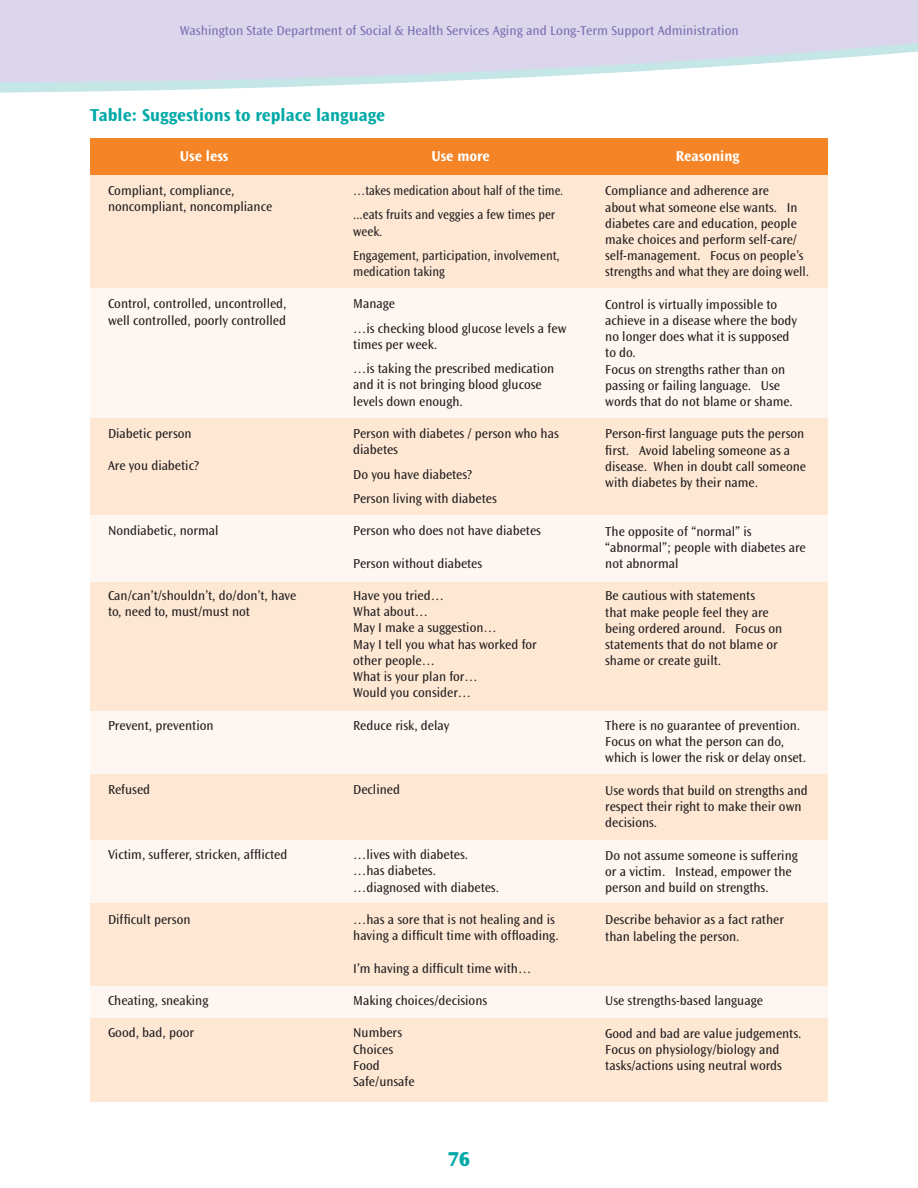
<style>
.page{position:relative;width:918px;height:1188px;background:#fff}
.page>*{position:absolute;margin:0;border:0;box-sizing:border-box;transform-origin:0 0}
.t1{font:800 21px "Ocean Sans Std";color:#00a9a7}
.t2{font:700 18px "Ocean Sans Std";color:#00a9a7}
.t3{font:700 15px "Ocean Sans Std";color:#fff}
.t4{font:13.5px/16.2px "Ocean Sans Std";color:#231f20}
.t5{font:13.5px/16.2px "Ocean Sans Std";color:#231f20;scale:.93 1}
.t6{font:13.5px "Ocean Sans Std";color:#7d70b3}
.t7{font:13.5px "Ocean Sans Std";color:#231f20;scale:.9 1}
</style>
<div class="page">
<div style="left:90px;top:147px;width:738px;height:955px;background:#fee8d4"></div>
<div style="left:90px;top:986px;width:738px;height:32px;background:#fef7f1"></div>
<div style="left:90px;top:840px;width:738px;height:63px;background:#fef7f1"></div>
<div style="left:90px;top:711px;width:738px;height:63px;background:#fef7f1"></div>
<div style="left:90px;top:516px;width:738px;height:66px;background:#fef7f1"></div>
<svg style="left:0;top:0;width:918px;height:93px;fill:#dbd6eb"></svg>
<div style="left:90px;top:138px;width:738px;height:36px;background:#f58427"></div>
<div style="left:90px;top:288px;width:738px;height:130px;background:#fef7f1"></div>
<p class="t6" style="left:180px;top:23px;width:561px">Washington State Department of Social &amp; Health Services Aging and Long-Term Support Administration</p>
<p class="t2" style="left:90px;top:105px;width:297px">Table: Suggestions to replace language</p>
<p class="t3" style="left:180px;top:148px;width:50px">Use less</p>
<p class="t4" style="left:108px;top:183px;width:166px">Compliant, compliance, noncompliant, noncompliance</p>
<p class="t4" style="left:108px;top:296px;width:180px">Control, controlled, uncontrolled, well controlled, poorly controlled</p>
<p class="t4" style="left:108px;top:426px;width:85px">Diabetic person</p>
<p class="t4" style="left:108px;top:458px;width:93px">Are you diabetic?</p>
<p class="t4" style="left:108px;top:523px;width:112px">Nondiabetic, normal</p>
<p class="t4" style="left:108px;top:588px;width:190px">Can/can’t/shouldn’t, do/don’t, have to, need to, must/must not</p>
<p class="t4" style="left:108px;top:717px;width:107px">Prevent, prevention</p>
<p class="t4" style="left:108px;top:782px;width:44px">Refused</p>
<p class="t4" style="left:108px;top:847px;width:181px">Victim, sufferer, stricken, afflicted</p>
<p class="t4" style="left:108px;top:912px;width:84px">Difficult person</p>
<p class="t4" style="left:108px;top:993px;width:102px">Cheating, sneaking</p>
<p class="t4" style="left:108px;top:1025px;width:88px">Good, bad, poor</p>
<p class="t3" style="left:431px;top:148px;width:60px">Use more</p>
<p class="t7" style="left:353px;top:183px;width:235px">…takes medication about half of the time.</p>
<p class="t5" style="left:353px;top:207px;width:219px">...eats fruits and veggies a few times per week.</p>
<p class="t5" style="left:353px;top:248px;width:224px">Engagement, participation, involvement, medication taking</p>
<p class="t4" style="left:353px;top:296px;width:43px">Manage</p>
<p class="t4" style="left:353px;top:320px;width:215px">…is checking blood glucose levels a few times per week.</p>
<p class="t4" style="left:353px;top:361px;width:202px">…is taking the prescribed medication and it is not bringing blood glucose levels down enough.</p>
<p class="t4" style="left:353px;top:426px;width:207px">Person with diabetes / person who has diabetes</p>
<p class="t4" style="left:353px;top:466px;width:120px">Do you have diabetes?</p>
<p class="t4" style="left:353px;top:491px;width:145px">Person living with diabetes</p>
<p class="t4" style="left:353px;top:523px;width:189px">Person who does not have diabetes</p>
<p class="t4" style="left:353px;top:555px;width:130px">Person without diabetes</p>
<p class="t4" style="left:353px;top:588px;width:92px">Have you tried…</p>
<p class="t4" style="left:353px;top:604px;width:76px">What about…</p>
<p class="t4" style="left:353px;top:620px;width:145px">May I make a suggestion…</p>
<p class="t4" style="left:353px;top:636px;width:185px">May I tell you what has worked for other people…</p>
<p class="t4" style="left:353px;top:669px;width:126px">What is your plan for…</p>
<p class="t4" style="left:353px;top:685px;width:119px">Would you consider…</p>
<p class="t4" style="left:353px;top:717px;width:98px">Reduce risk, delay</p>
<p class="t4" style="left:353px;top:782px;width:48px">Declined</p>
<p class="t4" style="left:353px;top:847px;width:116px">…lives with diabetes.</p>
<p class="t4" style="left:353px;top:863px;width:84px">…has diabetes.</p>
<p class="t4" style="left:353px;top:879px;width:147px">…diagnosed with diabetes.</p>
<p class="t4" style="left:353px;top:912px;width:207px">…has a sore that is not healing and is having a difficult time with offloading.</p>
<p class="t4" style="left:353px;top:960px;width:180px">I’m having a difficult time with…</p>
<p class="t4" style="left:353px;top:993px;width:135px">Making choices/decisions</p>
<p class="t4" style="left:353px;top:1025px;width:50px">Numbers</p>
<p class="t4" style="left:353px;top:1041px;width:41px">Choices</p>
<p class="t4" style="left:353px;top:1058px;width:28px">Food</p>
<p class="t4" style="left:353px;top:1074px;width:63px">Safe/unsafe</p>
<h1 class="t1" style="left:448px;top:1147px;width:24px">76</h1>
<p class="t3" style="left:676px;top:148px;width:65px">Reasoning</p>
<p class="t4" style="left:605px;top:183px;width:205px">Compliance and adherence are<br>about what someone else wants. In diabetes care and education, people make choices and perform self-care/ self-management. Focus on people’s strengths and what they are doing well.</p>
<p class="t4" style="left:605px;top:296px;width:193px">Control is virtually impossible to achieve in a disease where the body no longer does what it is supposed to do.</p>
<p class="t4" style="left:605px;top:361px;width:189px">Focus on strengths rather than on passing or failing language. Use words that do not blame or shame.</p>
<p class="t4" style="left:605px;top:426px;width:202px">Person-first language puts the person first. Avoid labeling someone as a disease. When in doubt call someone with diabetes by their name.</p>
<p class="t4" style="left:605px;top:523px;width:202px">The opposite of “normal” is “abnormal”; people with diabetes are not abnormal</p>
<p class="t4" style="left:605px;top:588px;width:179px">Be cautious with statements<br>that make people feel they are being ordered around. Focus on statements that do not blame or shame or create guilt.</p>
<p class="t4" style="left:605px;top:718px;width:202px">There is no guarantee of prevention.<br>Focus on what the person can do, which is lower the risk or delay onset.</p>
<p class="t4" style="left:605px;top:782px;width:204px">Use words that build on strengths and respect their right to make their own decisions.</p>
<p class="t4" style="left:605px;top:847px;width:194px">Do not assume someone is suffering or a victim. Instead, empower the person and build on strengths.</p>
<p class="t4" style="left:605px;top:912px;width:180px">Describe behavior as a fact rather than labeling the person.</p>
<p class="t4" style="left:605px;top:993px;width:159px">Use strengths-based language</p>
<p class="t4" style="left:605px;top:1025px;width:198px">Good and bad are value judgements.<br>Focus on physiology/biology and tasks/actions using neutral words</p>
</div>
